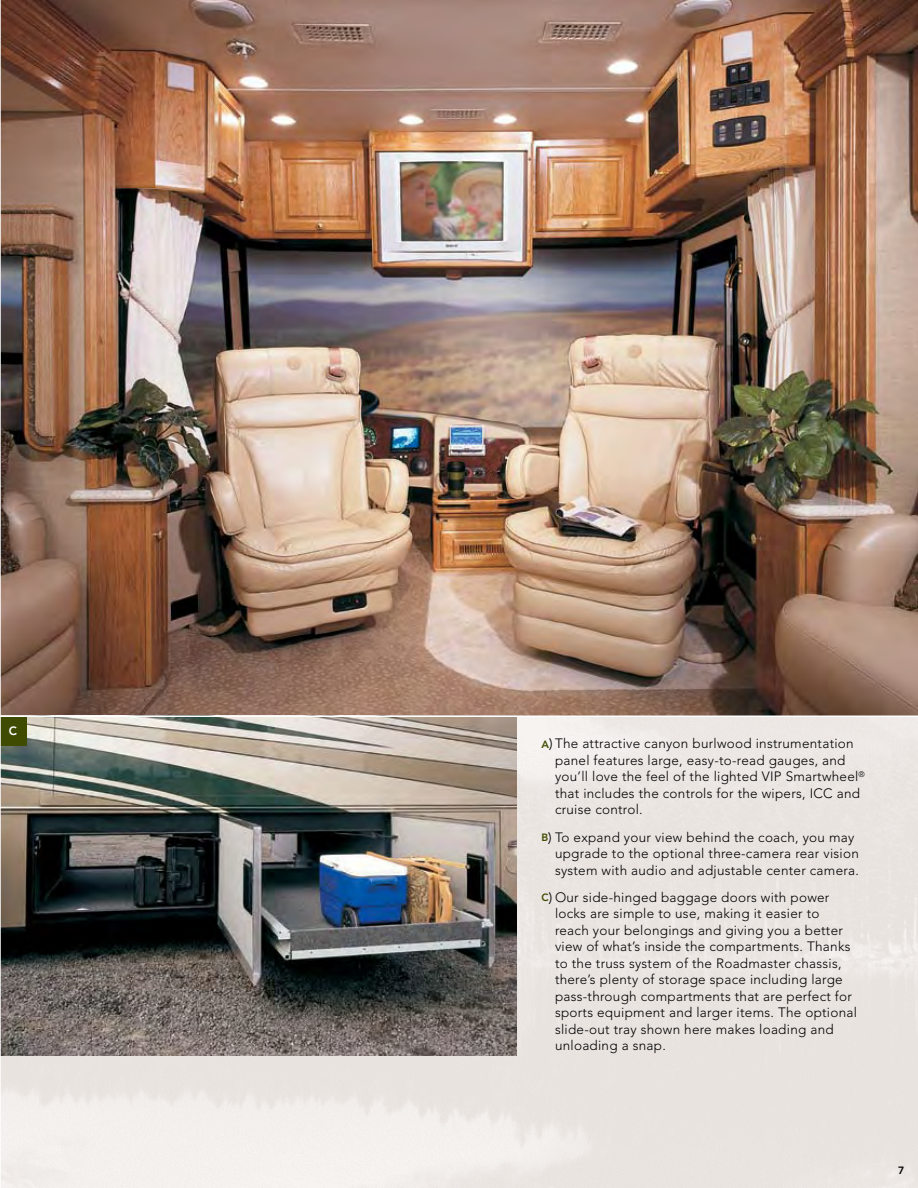
<style>
.page{position:relative;width:918px;height:1188px;background:#fff}
.page>*{position:absolute;margin:0;border:0;box-sizing:border-box;transform-origin:0 0}
.t1{font:300 13.5px/16.5px "Avenir";letter-spacing:.02em;color:#000}
.t2{font:800 12px "Avenir";color:#fff}
.t3{font:800 10.5px "Avenir";color:#000}
.s1{font-weight:800;font-size:10.5px;color:#3f4b00}
.s2{font-weight:400}
</style>
<div class="page">
<img style="left:1px;top:0;width:917px;height:1188px">
<hr style="left:0;top:1054px;width:517px;height:2px;background:#fff">
<img style="left:1px;top:717px;width:516px;height:338px">
<div style="left:0;top:717px;width:27px;height:29px;background:#3f4b00"></div>
<hr style="left:0;top:0;width:1px;height:1188px;background:#fff">
<hr style="left:0;top:716px;width:918px;height:1px;background:#fff">
<p class="t2" style="left:9px;top:724px;width:10px">C</p>
<p class="t1" style="left:555px;top:735px;width:311px;text-indent:-14px"><span class="s1">A</span><span class="s2">)</span> The attractive canyon burlwood instrumentation panel features large, easy-to-read gauges, and you’ll love the feel of the lighted VIP Smartwheel<sup>® </sup>that includes the controls for the wipers, ICC and cruise control.</p>
<p class="t1" style="left:555px;top:829px;width:306px;text-indent:-14px"><span class="s1">B</span><span class="s2">)</span> To expand your view behind the coach, you may upgrade to the optional three-camera rear vision system with audio and adjustable center camera.</p>
<p class="t1" style="left:555px;top:889px;width:304px;text-indent:-14px"><span class="s1">C</span><span class="s2">)</span> Our side-hinged baggage doors with power locks are simple to use, making it easier to<br>reach your belongings and giving you a better view of what’s inside the compartments. Thanks to the truss system of the Roadmaster chassis, there’s plenty of storage space including large pass-through compartments that are perfect for sports equipment and larger items. The optional slide-out tray shown here makes loading and unloading a snap.</p>
<p class="t3" style="left:898px;top:1164px;width:8px">7</p>
</div>
